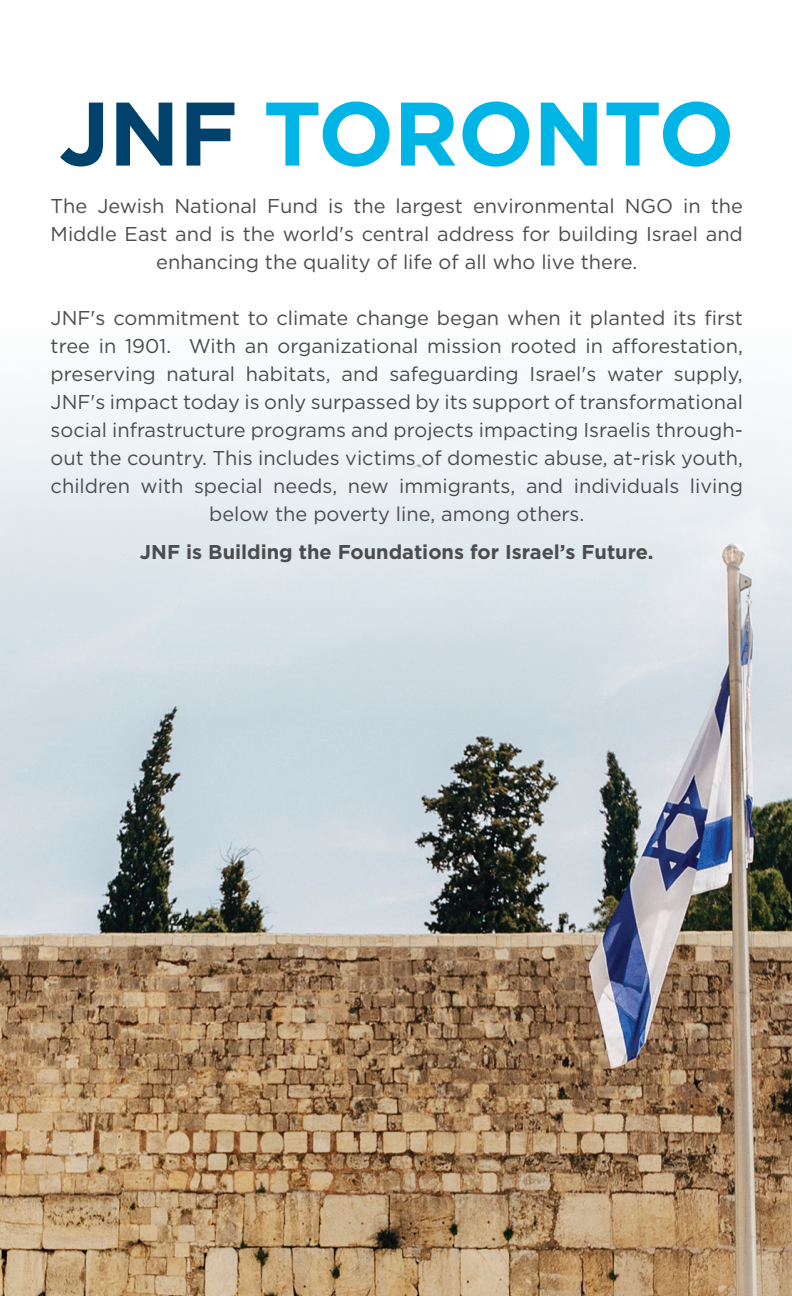
<style>
.page{position:relative;width:792px;height:1296px;background:#fff}
.page>*{position:absolute;margin:0;border:0;box-sizing:border-box;transform-origin:0 0}
.t1{font:700 90px "Gotham";letter-spacing:-.01em;color:#00b5e6}
.t2{font:20px/28px "Gotham";color:#4b4c4d;text-align:center}
.t3{font:700 20px "Gotham";color:#4b4c4d}
.s1{color:#00426b}
</style>
<div class="page">
<img style="left:0;top:392px;width:792px;height:904px">
<p class="t1" style="left:59px;top:74px;width:677px"><span class="s1">JNF</span> TORONTO</p>
<p class="t2" style="left:51px;top:191px;width:694px">The Jewish National Fund is the largest environmental NGO in the<br>Middle East and is the world's central address for building Israel and enhancing the quality of life of all who live there.</p>
<p class="t2" style="left:51px;top:303px;width:694px">JNF's commitment to climate change began when it planted its first tree in 1901. With an organizational mission rooted in afforestation, preserving natural habitats, and safeguarding Israel's water supply, JNF's impact today is only surpassed by its support of transformational social infrastructure programs and projects impacting Israelis through&shy;out the country. This includes victims of domestic abuse, at-risk youth, children with special needs, new immigrants, and individuals living below the poverty line, among others.</p>
<p class="t3" style="left:140px;top:539px;width:515px">JNF is Building the Foundations for Israel’s Future.</p>
</div>
